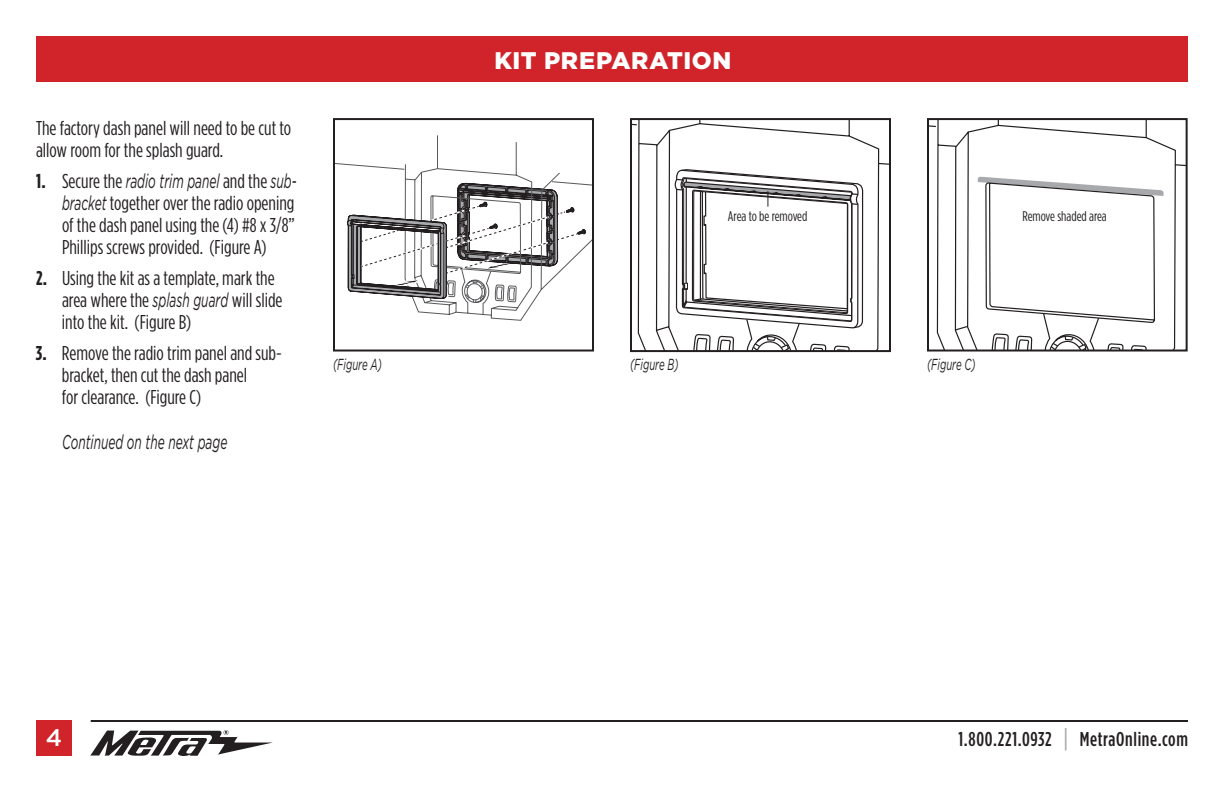
<style>
.page{position:relative;width:1224px;height:792px;background:#fff}
.page>*{position:absolute;margin:0;border:0;box-sizing:border-box;transform-origin:0 0}
.t1{font:900 24px "Gotham";letter-spacing:.025em;color:#fff}
.t2{font:500 24px "Gotham";color:#fff}
.t3{font:20px/22px "Gotham Condensed";color:#231f20}
.t4{font:italic 20px "Gotham";color:#231f20;scale:.6 1}
.t5{font:500 20px "Gotham Condensed";letter-spacing:.035em;color:#231f20}
.t6{font:italic 16px "Gotham";color:#231f20;scale:.6 1}
.t7{font:14px "Gotham Condensed";color:#231f20}
.s1{font-family:"Gotham Condensed";font-weight:700;font-style:normal}
.s2{font-family:"Gotham Condensed";font-style:normal}
.s3{font-family:"Gotham";font-style:italic}
.s4{font-weight:700}
.s5{font-size:26px;color:#a8a9ad}
</style>
<div class="page">
<div style="left:36px;top:36px;width:1152px;height:45px;background:#d1232a"></div>
<svg style="left:90px;top:730px;width:183px;height:26px"></svg>
<hr style="left:91px;top:720px;width:1097px;height:2px;background:#231f20">
<div style="left:36px;top:720px;width:36px;height:36px;background:#d1232a"></div>
<svg style="left:347px;top:135px;width:244px;height:186px"></svg>
<div style="left:333px;top:118px;width:261px;height:234px;border:2px solid #231f20"></div>
<svg style="left:930px;top:121px;width:255px;height:228px"></svg>
<svg style="left:978px;top:177px;width:186px;height:172px"></svg>
<div style="left:927px;top:118px;width:261px;height:234px;border:2px solid #231f20"></div>
<svg style="left:633px;top:121px;width:255px;height:228px"></svg>
<svg style="left:680px;top:121px;width:173px;height:47px"></svg>
<div style="left:630px;top:118px;width:261px;height:234px;border:2px solid #231f20"></div>
<svg style="left:675px;top:168px;width:189px;height:183px"></svg>
<p class="t3" style="left:36px;top:117px;width:257px">The factory dash panel will need to be cut to allow room for the splash guard.</p>
<p class="t4" style="left:36px;top:170px;width:436px"><span class="s1">1.</span> <span class="s2">Secure the</span> radio trim panel <span class="s2">and the</span> sub-</p>
<p class="t3" style="left:62px;top:192px;width:234px;text-align:justify"><span class="s3">bracket</span> together over the radio opening of the dash panel using the (4) #8 x 3/8” Phillips screws provided. (Figure A)</p>
<p class="t3" style="left:62px;top:267px;width:222px;text-indent:-26px"><span class="s4">2.</span> Using the kit as a template, mark the area where the <span class="s3">splash guard</span> will slide into the kit. (Figure B)</p>
<p class="t3" style="left:62px;top:342px;width:221px;text-indent:-26px"><span class="s4">3.</span> Remove the radio trim panel and sub&shy;bracket, then cut the dash panel<br>for clearance. (Figure C)</p>
<p class="t4" style="left:62px;top:431px;width:277px">Continued on the next page</p>
<p class="t1" style="left:494px;top:46px;width:238px">KIT PREPARATION</p>
<p class="t7" style="left:728px;top:209px;width:81px">Area to be removed</p>
<p class="t7" style="left:1022px;top:209px;width:86px">Remove shaded area</p>
<p class="t6" style="left:333px;top:355px;width:83px">(Figure A)</p>
<p class="t6" style="left:630px;top:356px;width:83px">(Figure B)</p>
<p class="t6" style="left:927px;top:355px;width:83px">(Figure C)</p>
<p class="t2" style="left:46px;top:724px;width:18px">4</p>
<p class="t5" style="left:959px;top:728px;width:231px">1.800.221.0932 <span class="s5">|</span> MetraOnline.com</p>
</div>
